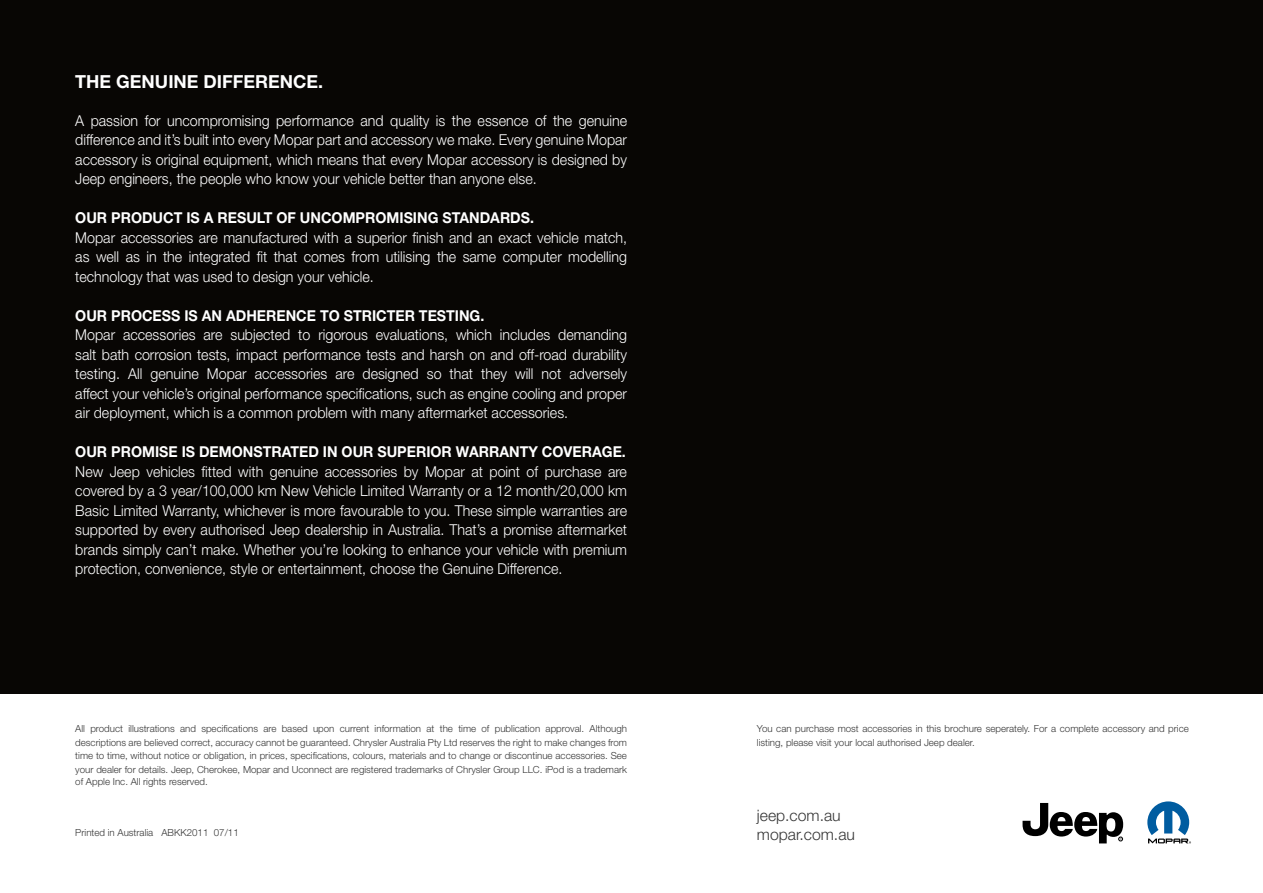
<style>
.page{position:relative;width:1263px;height:893px;background:#fff}
.page>*{position:absolute;margin:0;border:0;box-sizing:border-box;transform-origin:0 0}
.t1{font:700 18px "Helvetica Neue LT Std";color:#fff}
.t2{font:300 15.75px/19.5px "Helvetica Neue LT Std";color:#363636}
.t3{font:300 15px/19.5px "Helvetica Neue LT Std";color:#fff;text-align:justify;scale:.95 1}
.t4{font:700 15px "Helvetica Neue LT Std";color:#fff;scale:.95 1}
.t5{font:300 9.75px/13.4px "Helvetica Neue LT Std";color:#363636;text-align:justify}
</style>
<div class="page">
<div style="left:0;top:0;width:1263px;height:693px;background:#080604"></div>
<svg style="left:1022px;top:803px;width:101px;height:40px"></svg>
<svg style="left:1147px;top:801px;width:44px;height:42px"></svg>
<p class="t1" style="left:75px;top:71px;width:249px">THE GENUINE DIFFERENCE.</p>
<p class="t3" style="left:75px;top:110px;width:582px">A passion for uncompromising performance and quality is the essence of the genuine difference and it’s built into every Mopar part and accessory we make. Every genuine Mopar accessory is original equipment, which means that every Mopar accessory is designed by Jeep engineers, the people who know your vehicle better than anyone else.</p>
<p class="t4" style="left:75px;top:208px;width:484px">OUR PRODUCT IS A RESULT OF UNCOMPROMISING STANDARDS.</p>
<p class="t3" style="left:75px;top:227px;width:582px">Mopar accessories are manufactured with a superior finish and an exact vehicle match, as well as in the integrated fit that comes from utilising the same computer modelling technology that was used to design your vehicle.</p>
<p class="t4" style="left:75px;top:306px;width:432px">OUR PROCESS IS AN ADHERENCE TO STRICTER TESTING.</p>
<p class="t3" style="left:75px;top:325px;width:582px">Mopar accessories are subjected to rigorous evaluations, which includes demanding salt bath corrosion tests, impact performance tests and harsh on and off-road durability testing. All genuine Mopar accessories are designed so that they will not adversely affect your vehicle’s original performance specifications, such as engine cooling and proper air deployment, which is a common problem with many aftermarket accessories.</p>
<p class="t4" style="left:75px;top:442px;width:581px">OUR PROMISE IS DEMONSTRATED IN OUR SUPERIOR WARRANTY COVERAGE.</p>
<p class="t3" style="left:75px;top:461px;width:582px">New Jeep vehicles fitted with genuine accessories by Mopar at point of purchase are covered by a 3 year/100,000 km New Vehicle Limited Warranty or a 12 month/20,000 km Basic Limited Warranty, whichever is more favourable to you. These simple warranties are supported by every authorised Jeep dealership in Australia. That’s a promise aftermarket brands simply can’t make. Whether you’re looking to enhance your vehicle with premium protection, convenience, style or entertainment, choose the Genuine Difference.</p>
<p class="t5" style="left:75px;top:722px;width:553px">All product illustrations and specifications are based upon current information at the time of publication approval. Although descriptions are believed correct, accuracy cannot be guaranteed. Chrysler Australia Pty Ltd reserves the right to make changes from time to time, without notice or obligation, in prices, specifications, colours, materials and to change or discontinue accessories. See your dealer for details. Jeep, Cherokee, Mopar and Uconnect are registered trademarks of Chrysler Group LLC. iPod is a trademark of Apple Inc. All rights reserved.</p>
<p class="t5" style="left:75px;top:826px;width:165px">Printed in Australia ABKK2011 07/11</p>
<p class="t5" style="left:757px;top:722px;width:433px">You can purchase most accessories in this brochure seperately. For a complete accessory and price listing, please visit your local authorised Jeep dealer.</p>
<p class="t2" style="left:757px;top:805px;width:100px">jeep.com.au mopar.com.au</p>
</div>
